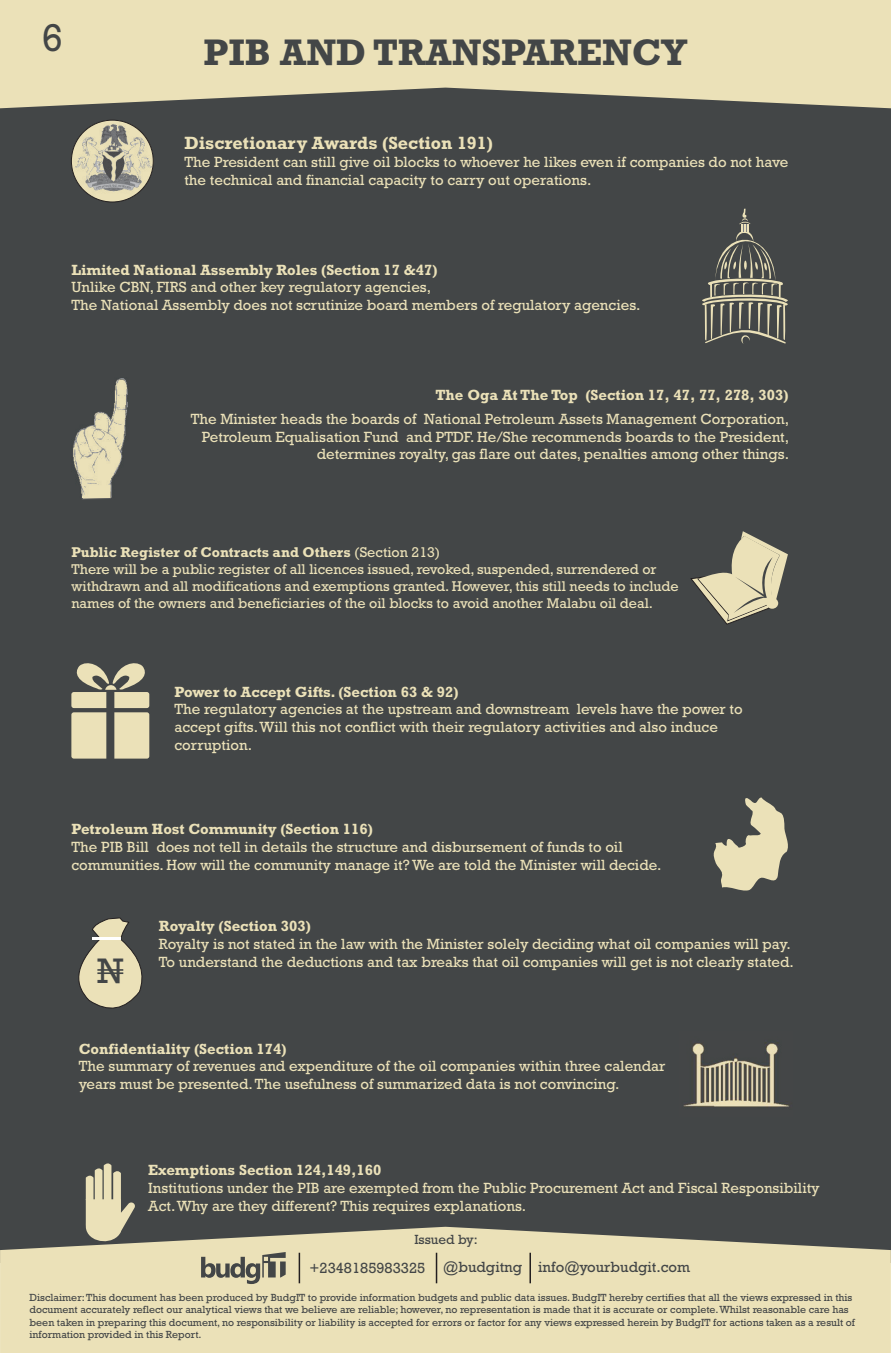
<style>
.page{position:relative;width:891px;height:1353px;background:#fff}
.page>*{position:absolute;margin:0;border:0;box-sizing:border-box;transform-origin:0 0}
.t1{font:39.3px "Rockwell";color:#434647}
.t2{font:700 37.5px "Rockwell";color:#434647}
.t3{font:36px "Rockwell";color:#434647}
.t4{font:700 18px "Rockwell";color:#ebe1b8}
.t5{font:15px/17.5px "Rockwell";color:#ebe1b8}
.t6{font:700 15px "Rockwell";color:#ebe1b8}
.t7{font:15px "Rockwell";color:#434647}
.t8{font:14.4px/16.8px "Rockwell";color:#ebe1b8}
.t9{font:13.5px "Rockwell";color:#434647}
.t10{font:10.5px/12.3px "Rockwell";color:#434647}
.s1{font-weight:700}
.s2{font-size:12px;color:#ebe1b8}
</style>
<div class="page">
<div style="left:0;top:55px;width:891px;height:1207px;background:#434647"></div>
<svg style="left:0;top:0;width:891px;height:108px;background:#dbd2ad"></svg>
<svg style="left:713px;top:797px;width:75px;height:94px"></svg>
<svg style="left:78px;top:917px;width:65px;height:92px"></svg>
<hr style="left:93px;top:937px;width:28px;height:2px;background:#fff">
<hr style="left:97px;top:969px;width:26px;height:2px;background:#434647">
<hr style="left:97px;top:972px;width:26px;height:2px;background:#434647">
<svg style="left:690px;top:531px;width:98px;height:94px"></svg>
<img style="left:73px;top:378px;width:55px;height:120px">
<img style="left:71px;top:120px;width:82px;height:77px">
<div style="left:71px;top:120px;width:82px;height:82px;border:1px solid #231f20;border-radius:50%"></div>
<svg style="left:86px;top:1163px;width:49px;height:64px"></svg>
<svg style="left:71px;top:663px;width:78px;height:96px"></svg>
<svg style="left:702px;top:208px;width:86px;height:136px"></svg>
<img style="left:683px;top:1042px;width:106px;height:65px">
<svg style="left:0;top:1227px;width:891px;height:126px;background:#dbd3ad"></svg>
<svg style="left:201px;top:1252px;width:85px;height:32px;background:#aba68c"></svg>
<hr style="left:299px;top:1253px;width:1px;height:30px;background:#231f20">
<hr style="left:436px;top:1253px;width:1px;height:30px;background:#231f20">
<hr style="left:529px;top:1253px;width:2px;height:30px;background:#231f20">
<h1 class="t1" style="left:42px;top:24px;width:23px">6</h1>
<h2 class="t2" style="left:204px;top:39px;width:485px">PIB AND TRANSPARENCY</h2>
<p class="t4" style="left:184px;top:137px;width:310px">Discretionary Awards (Section 191)</p>
<p class="t5" style="left:184px;top:155px;width:605px">The President can still give oil blocks to whoever he likes even if companies do not have the technical and financial capacity to carry out operations.</p>
<p class="t6" style="left:71px;top:264px;width:368px">Limited National Assembly Roles (Section 17 &amp;47)</p>
<p class="t5" style="left:71px;top:280px;width:571px">Unlike CBN, FIRS and other key regulatory agencies,<br>The National Assembly does not scrutinize board members of regulatory agencies.</p>
<p class="t6" style="left:435px;top:390px;width:355px">The Oga At The Top (Section 17, 47, 77, 278, 303)</p>
<p class="t5" style="left:191px;top:412px;width:600px;text-align:right">The Minister heads the boards of National Petroleum Assets Management Corporation,<br>Petroleum Equalisation Fund and PTDF. He/She recommends boards to the President, determines royalty, gas flare out dates, penalties among other things.</p>
<p class="t8" style="left:71px;top:545px;width:609px"><span class="s1">Public Register of Contracts and Others</span> (Section 213)<br>There will be a public register of all licences issued, revoked, suspended, surrendered or withdrawn and all modifications and exemptions granted. However, this still needs to include names of the owners and beneficiaries of the oil blocks to avoid another Malabu oil deal.</p>
<p class="t6" style="left:174px;top:686px;width:286px">Power to Accept Gifts. (Section 63 &amp; 92)</p>
<p class="t5" style="left:174px;top:702px;width:570px">The regulatory agencies at the upstream and downstream levels have the power to accept gifts.Will this not conflict with their regulatory activities and also induce corruption.</p>
<p class="t6" style="left:71px;top:824px;width:303px">Petroleum Host Community (Section 116)</p>
<p class="t5" style="left:71px;top:840px;width:591px">The PIB Bill does not tell in details the structure and disbursement of funds to oil communities. How will the community manage it? We are told the Minister will decide.</p>
<h3 class="t3" style="left:97px;top:958px;width:27px">N</h3>
<p class="t6" style="left:159px;top:921px;width:154px">Royalty (Section 303)</p>
<p class="t5" style="left:159px;top:936px;width:636px">Royalty is not stated in the law with the Minister solely deciding what oil companies will pay.<br>To understand the deductions and tax breaks that oil companies will get is not clearly stated.</p>
<p class="t6" style="left:79px;top:1043px;width:209px">Confidentiality (Section 174)</p>
<p class="t5" style="left:79px;top:1059px;width:588px">The summary of revenues and expenditure of the oil companies within three calendar years must be presented.The usefulness of summarized data is not convincing.</p>
<p class="t6" style="left:148px;top:1165px;width:235px">Exemptions Section 124,149,160</p>
<p class="t5" style="left:148px;top:1180px;width:673px">Institutions under the PIB are exempted from the Public Procurement Act and Fiscal Responsibility<br>Act.Why are they different? This requires explanations.</p>
<p class="t9" style="left:414px;top:1234px;width:65px">Issued by:</p>
<p class="t7" style="left:310px;top:1263px;width:196px">+2348185983325<span class="s2">* Sour</span>@budgit</p>
<p class="t7" style="left:455px;top:1261px;width:236px"><span class="s2">ce: OPTS</span> ng info@yourbudgit.com</p>
<p class="t10" style="left:30px;top:1292px;width:827px">Disclaimer:This document has been produced by BudgIT to provide information budgets and public data issues. BudgIT hereby certifies that all the views expressed in this document accurately reflect our analytical views that we believe are reliable; however, no representation is made that it is accurate or complete.Whilst reasonable care has been taken in preparing this document, no responsibility or liability is accepted for errors or factor for any views expressed herein by BudgIT for actions taken as a result of information provided in this Report.</p>
</div>
